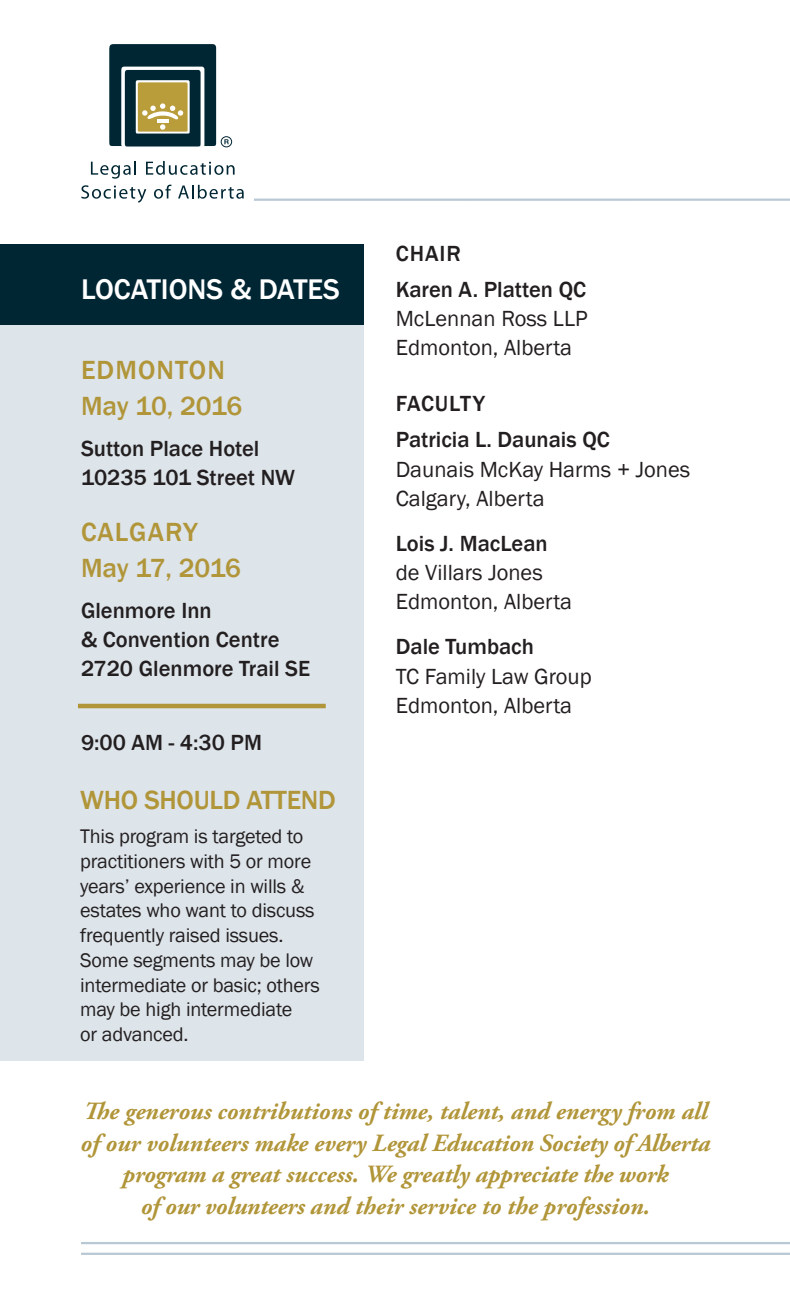
<style>
.page{position:relative;width:790px;height:1296px;background:#fff}
.page>*{position:absolute;margin:0;border:0;box-sizing:border-box;transform-origin:0 0}
.t1{font:500 29.25px "Franklin Gothic";color:#fff}
.t2{font:500 27px/36px "Franklin Gothic";letter-spacing:.025em;color:#b19539}
.t3{font:500 27px/36px "Franklin Gothic";letter-spacing:.01em;color:#b19539}
.t4{font:500 27px "Franklin Gothic";letter-spacing:-.01em;color:#b19539}
.t5{font:italic 700 24.75px/31.5px "Adobe Garamond Pro";color:#b19539;text-align:center}
.t6{font:500 22.5px/29.2px "Franklin Gothic";color:#231f20}
.t7{font:22.5px/29.2px "Franklin Gothic";color:#231f20}
.t8{font:20.25px/24.8px "Franklin Gothic";letter-spacing:-.01em;color:#231f20}
</style>
<div class="page">
<svg style="left:91px;top:161px;width:45px;height:18px"></svg>
<svg style="left:146px;top:161px;width:89px;height:14px"></svg>
<svg style="left:81px;top:185px;width:65px;height:18px"></svg>
<svg style="left:154px;top:185px;width:18px;height:14px"></svg>
<svg style="left:178px;top:185px;width:66px;height:14px"></svg>
<svg style="left:109px;top:44px;width:107px;height:103px"></svg>
<div style="left:221px;top:136px;width:11px;height:11px;border:1px solid #002634;border-radius:50%"></div>
<svg style="left:224px;top:139px;width:5px;height:5px"></svg>
<hr style="left:81px;top:1253px;width:709px;height:2px;background:#b9c8d5">
<hr style="left:81px;top:1242px;width:709px;height:2px;background:#b9c8d5">
<div style="left:0;top:324px;width:364px;height:737px;background:#dde4ea"></div>
<div style="left:0;top:244px;width:364px;height:81px;background:#002634"></div>
<hr style="left:78px;top:704px;width:248px;height:4px;background:#b19539">
<svg style="left:254px;top:198px;width:536px;height:3px"></svg>
<p class="t1" style="left:81px;top:271px;width:260px">LOCATIONS &amp; DATES</p>
<p class="t2" style="left:81px;top:353px;width:163px">EDMONTON<br>May 10, 2016</p>
<p class="t6" style="left:81px;top:434px;width:216px">Sutton Place Hotel<br>10235 101 Street NW</p>
<p class="t3" style="left:81px;top:515px;width:162px">CALGARY<br>May 17, 2016</p>
<p class="t6" style="left:81px;top:596px;width:231px">Glenmore Inn<br>&amp; Convention Centre<br>2720 Glenmore Trail SE</p>
<p class="t6" style="left:81px;top:729px;width:182px">9:00 AM - 4:30 PM</p>
<p class="t4" style="left:80px;top:784px;width:257px">WHO SHOULD ATTEND</p>
<p class="t8" style="left:80px;top:825px;width:241px">This program is targeted to practitioners with 5 or more years’ experience in wills &amp; estates who want to discuss frequently raised issues.<br>Some segments may be low intermediate or basic; others may be high intermediate<br>or advanced.</p>
<p class="t6" style="left:396px;top:235px;width:192px;line-height:36px">CHAIR<br>Karen A. Platten QC</p>
<p class="t7" style="left:396px;top:304px;width:193px">McLennan Ross LLP<br>Edmonton, Alberta</p>
<p class="t6" style="left:396px;top:386px;width:216px;line-height:36px">FACULTY<br>Patricia L. Daunais QC</p>
<p class="t7" style="left:396px;top:455px;width:296px">Daunais McKay Harms + Jones<br>Calgary, Alberta</p>
<p class="t6" style="left:396px;top:529px;width:153px">Lois J. MacLean</p>
<p class="t7" style="left:396px;top:559px;width:178px">de Villars Jones<br>Edmonton, Alberta</p>
<p class="t6" style="left:396px;top:633px;width:140px">Dale Tumbach</p>
<p class="t7" style="left:396px;top:662px;width:197px">TC Family Law Group<br>Edmonton, Alberta</p>
<p class="t5" style="left:81px;top:1096px;width:631px">The generous contributions of time, talent, and energy from all of our volunteers make every Legal Education Society of Alberta program a great success. We greatly appreciate the work<br>of our volunteers and their service to the profession.</p>
</div>
